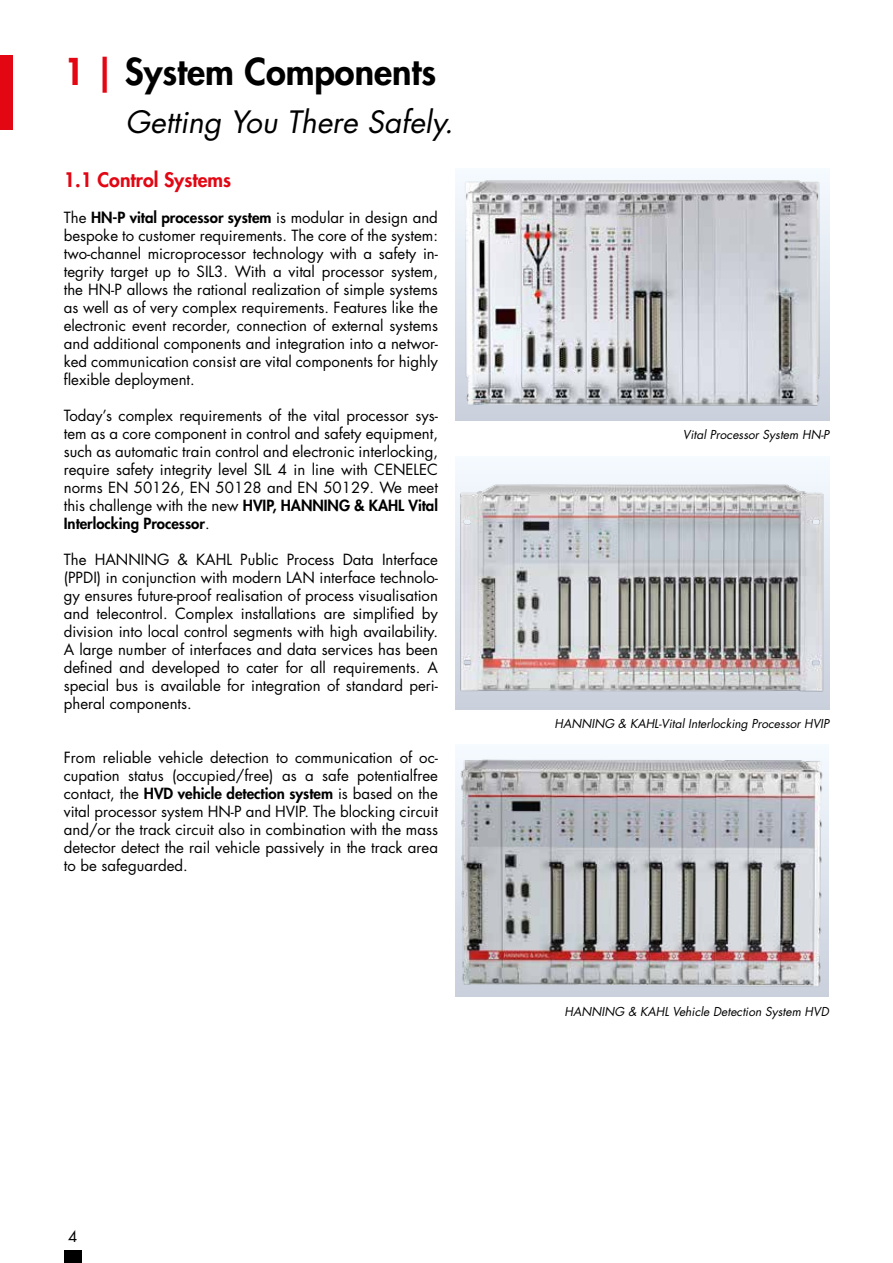
<style>
.page{position:relative;width:893px;height:1263px;background:#fff}
.page>*{position:absolute;margin:0;border:0;box-sizing:border-box;transform-origin:0 0}
.t1{font:800 36px "Futura Std";color:#000}
.t2{font:italic 30px "Futura Std";color:#000}
.t3{font:800 19.5px "Futura Std";color:#e30613}
.t4{font:15px/18px "Futura Std";color:#000;text-align:justify}
.t5{font:italic 12px "Futura Std";color:#000}
.s1{color:#e30613}
.s2{font-weight:800}
</style>
<div class="page">
<div style="left:64px;top:1250px;width:18px;height:13px;background:#000"></div>
<div style="left:0;top:55px;width:13px;height:74px;background:#e30613"></div>
<img style="left:455px;top:170px;width:374px;height:251px">
<img style="left:455px;top:458px;width:374px;height:251px">
<img style="left:455px;top:746px;width:374px;height:251px">
<h1 class="t1" style="left:64px;top:49px;width:374px"><span class="s1">1 |</span> System Components</h1>
<h2 class="t2" style="left:126px;top:102px;width:329px">Getting You There Safely.</h2>
<h3 class="t3" style="left:64px;top:167px;width:169px">1.1 Control Systems</h3>
<p class="t4" style="left:64px;top:208px;width:376px">The <span class="s2">HN-P vital processor system</span> is modular in design and bespoke to customer requirements. The core of the system: two-channel microprocessor technology with a safety in&shy;tegrity target up to SIL3. With a vital processor system, the HN-P allows the rational realization of simple systems as well as of very complex requirements. Features like the electronic event recorder, connection of external systems and additional components and integration into a networ&shy;ked communication consist are vital components for highly flexible deployment.</p>
<p class="t4" style="left:64px;top:406px;width:376px">Today’s complex requirements of the vital processor sys&shy;tem as a core component in control and safety equipment, such as automatic train control and electronic interlocking, require safety integrity level SIL 4 in line with CENELEC norms EN 50126, EN 50128 and EN 50129. We meet this challenge with the new <span class="s2">HVIP, HANNING &amp; KAHL Vital Interlocking Processor</span>.</p>
<p class="t4" style="left:64px;top:550px;width:376px">The HANNING &amp; KAHL Public Process Data Interface (PPDI) in conjunction with modern LAN interface technolo&shy;gy ensures future-proof realisation of process visualisation and telecontrol. Complex installations are simplified by division into local control segments with high availability.<br>A large number of interfaces and data services has been defined and developed to cater for all requirements. A special bus is available for integration of standard peri&shy;pheral components.</p>
<p class="t4" style="left:64px;top:748px;width:376px">From reliable vehicle detection to communication of oc&shy;cupation status (occupied/free) as a safe potentialfree contact, the <span class="s2">HVD vehicle detection system</span> is based on the vital processor system HN-P and HVIP. The blocking circuit and/or the track circuit also in combination with the mass detector detect the rail vehicle passively in the track area to be safeguarded.</p>
<p class="t4" style="left:68px;top:1227px;width:11px">4</p>
<p class="t5" style="left:683px;top:426px;width:148px">Vital Processor System HN-P</p>
<p class="t5" style="left:555px;top:715px;width:276px">HANNING &amp; KAHL-Vital Interlocking Processor HVIP</p>
<p class="t5" style="left:565px;top:1003px;width:266px">HANNING &amp; KAHL Vehicle Detection System HVD</p>
</div>
